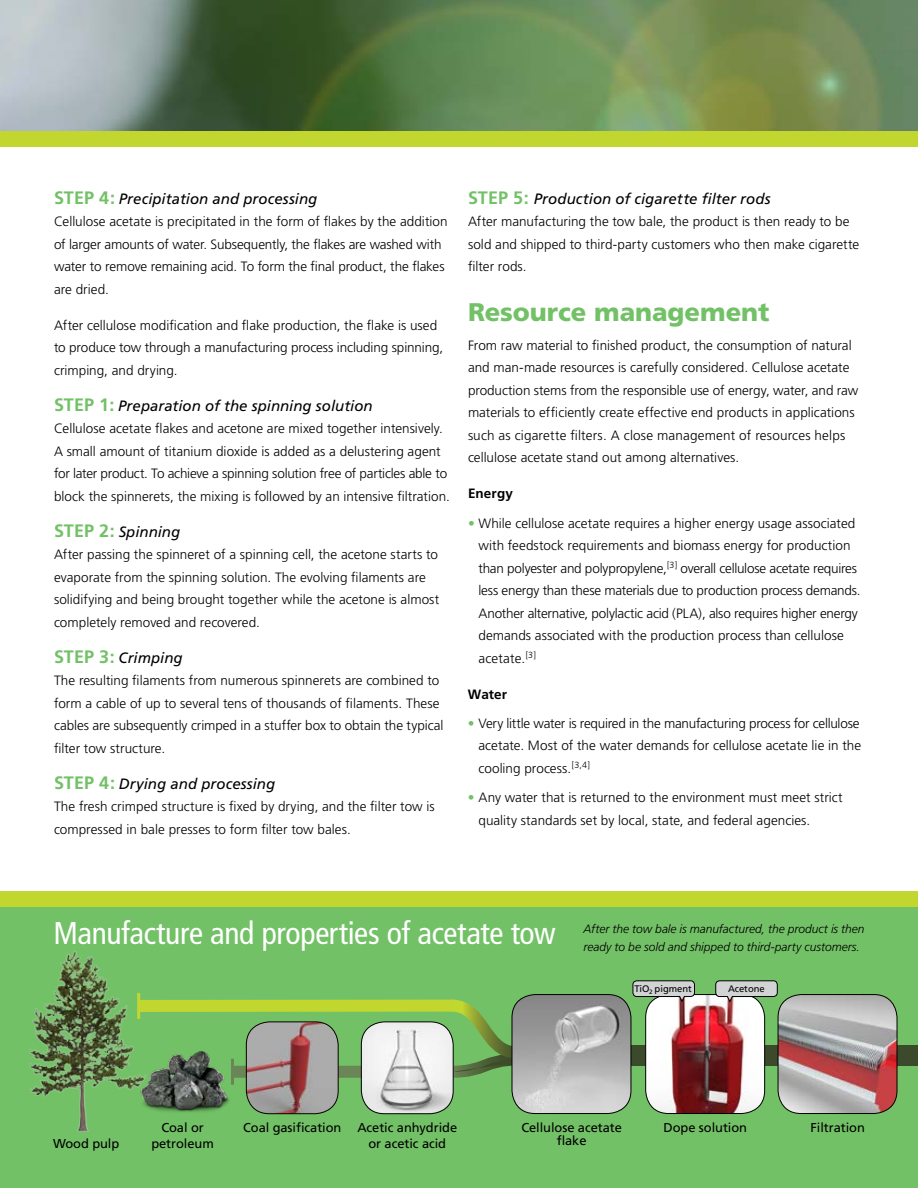
<style>
.page{position:relative;width:918px;height:1188px;background:#fff}
.page>*{position:absolute;margin:0;border:0;box-sizing:border-box;transform-origin:0 0}
.t1{font:condensed 31.5px "Frutiger";letter-spacing:-.01em;color:#fff}
.t2{font:900 25.5px "Frutiger";color:#73c167}
.t3{font:italic 15px "Frutiger";color:#000}
.t4{font:300 13.5px/22.5px "Frutiger";color:#000}
.t5{font:700 13.5px "Frutiger";letter-spacing:.01em;color:#000}
.t6{font:12.9px/15.5px "Frutiger";letter-spacing:-.005em;color:#000;text-align:center}
.t7{font:italic 300 12px/18px "Frutiger";letter-spacing:-.005em;color:#000}
.t8{font:9.45px "Frutiger";color:#000}
.s1{font-weight:700;font-style:normal;font-size:18px;color:#73c167}
.s2{color:#73c167}
</style>
<div class="page">
<div style="left:0;top:893px;width:918px;height:72px;background:#73c167"></div>
<img style="left:0;top:0;width:918px;height:131px">
<div style="left:0;top:962px;width:918px;height:226px;background:#73c167"></div>
<div style="left:521px;top:1046px;width:397px;height:20px;background:#3a4a2b"></div>
<div style="left:0;top:131px;width:918px;height:15px;background:#c1d72f"></div>
<svg style="left:440px;top:994px;width:90px;height:90px"></svg>
<div style="left:139px;top:1000px;width:314px;height:12px;background:#c1d72f"></div>
<div style="left:232px;top:1066px;width:222px;height:12px;background:#6a8556"></div>
<hr style="left:231px;top:1059px;width:3px;height:26px;background:#6a8556">
<img style="left:156px;top:1051px;width:73px;height:61px">
<img style="left:361px;top:1022px;width:92px;height:92px">
<div style="left:361px;top:1021px;width:93px;height:93px;border:1px solid #000;border-radius:23px"></div>
<img style="left:246px;top:1022px;width:92px;height:92px">
<div style="left:246px;top:1021px;width:93px;height:93px;border:1px solid #000;border-radius:23px"></div>
<img style="left:512px;top:995px;width:119px;height:119px">
<div style="left:512px;top:994px;width:119px;height:120px;border:1px solid #000;border-radius:23px"></div>
<img style="left:778px;top:995px;width:119px;height:119px">
<div style="left:778px;top:994px;width:119px;height:120px;border:1px solid #000;border-radius:23px"></div>
<img style="left:646px;top:996px;width:119px;height:118px">
<div style="left:645px;top:994px;width:120px;height:120px;border:1px solid #000;border-radius:23px"></div>
<svg style="left:632px;top:980px;width:63px;height:23px"></svg>
<svg style="left:715px;top:980px;width:63px;height:23px"></svg>
<div style="left:0;top:891px;width:918px;height:15px;background:#c1d72f"></div>
<img style="left:29px;top:951px;width:127px;height:181px">
<p class="t3" style="left:54px;top:190px;width:265px"><span class="s1">STEP 4:</span> Precipitation and processing</p>
<p class="t4" style="left:54px;top:210px;width:395px">Cellulose acetate is precipitated in the form of flakes by the addition of larger amounts of water. Subsequently, the flakes are washed with water to remove remaining acid. To form the final product, the flakes are dried.</p>
<p class="t4" style="left:54px;top:314px;width:391px">After cellulose modification and flake production, the flake is used to produce tow through a manufacturing process including spinning, crimping, and drying.</p>
<p class="t3" style="left:54px;top:397px;width:320px"><span class="s1">STEP 1:</span> Preparation of the spinning solution</p>
<p class="t4" style="left:54px;top:417px;width:397px">Cellulose acetate flakes and acetone are mixed together intensively.<br>A small amount of titanium dioxide is added as a delustering agent for later product. To achieve a spinning solution free of particles able to block the spinnerets, the mixing is followed by an intensive filtration.</p>
<p class="t3" style="left:54px;top:523px;width:128px"><span class="s1">STEP 2:</span> Spinning</p>
<p class="t4" style="left:54px;top:543px;width:387px">After passing the spinneret of a spinning cell, the acetone starts to evaporate from the spinning solution. The evolving filaments are solidifying and being brought together while the acetone is almost completely removed and recovered.</p>
<p class="t3" style="left:54px;top:649px;width:130px"><span class="s1">STEP 3:</span> Crimping</p>
<p class="t4" style="left:54px;top:669px;width:391px">The resulting filaments from numerous spinnerets are combined to form a cable of up to several tens of thousands of filaments. These cables are subsequently crimped in a stuffer box to obtain the typical filter tow structure.</p>
<p class="t3" style="left:54px;top:775px;width:223px"><span class="s1">STEP 4:</span> Drying and processing</p>
<p class="t4" style="left:54px;top:795px;width:382px">The fresh crimped structure is fixed by drying, and the filter tow is compressed in bale presses to form filter tow bales.</p>
<p class="t3" style="left:468px;top:190px;width:304px"><span class="s1">STEP 5:</span> Production of cigarette filter rods</p>
<p class="t4" style="left:468px;top:210px;width:393px">After manufacturing the tow bale, the product is then ready to be sold and shipped to third-party customers who then make cigarette filter rods.</p>
<h2 class="t2" style="left:468px;top:296px;width:303px">Resource management</h2>
<p class="t4" style="left:468px;top:334px;width:392px">From raw material to finished product, the consumption of natural and man-made resources is carefully considered. Cellulose acetate production stems from the responsible use of energy, water, and raw materials to efficiently create effective end products in applications such as cigarette filters. A close management of resources helps cellulose acetate stand out among alternatives.</p>
<p class="t5" style="left:468px;top:486px;width:46px">Energy</p>
<p class="t4" style="left:479px;top:512px;width:384px;text-indent:-11px"><span class="s2">•</span> While cellulose acetate requires a higher energy usage associated with feedstock requirements and biomass energy for production than polyester and polypropylene,<sup>[3]</sup> overall cellulose acetate requires less energy than these materials due to production process demands.<br>Another alternative, polylactic acid (PLA), also requires higher energy demands associated with the production process than cellulose acetate.<sup>[3]</sup></p>
<p class="t5" style="left:468px;top:686px;width:41px">Water</p>
<p class="t4" style="left:479px;top:712px;width:384px;text-align:justify;text-indent:-11px"><span class="s2">•</span> Very little water is required in the manufacturing process for cellulose acetate. Most of the water demands for cellulose acetate lie in the cooling process.<sup>[3,4]</sup></p>
<p class="t4" style="left:479px;top:786px;width:366px;text-indent:-11px"><span class="s2">•</span> Any water that is returned to the environment must meet strict quality standards set by local, state, and federal agencies.</p>
<h1 class="t1" style="left:54px;top:915px;width:504px">Manufacture and properties of acetate tow</h1>
<p class="t7" style="left:583px;top:920px;width:283px">After the tow bale is manufactured, the product is then ready to be sold and shipped to third-party customers.</p>
<p class="t8" style="left:634px;top:983px;width:59px">TiO<sub>2</sub> pigment</p>
<p class="t8" style="left:728px;top:983px;width:38px">Acetone</p>
<p class="t6" style="left:53px;top:1136px;width:68px">Wood pulp</p>
<p class="t6" style="left:151px;top:1120px;width:64px">Coal or petroleum</p>
<p class="t6" style="left:521px;top:1121px;width:102px;line-height:12.9px">Cellulose acetate flake</p>
<p class="t6" style="left:664px;top:1120px;width:85px">Dope solution</p>
<p class="t6" style="left:810px;top:1120px;width:56px">Filtration</p>
<p class="t6" style="left:243px;top:1120px;width:100px">Coal gasification</p>
<p class="t6" style="left:357px;top:1120px;width:101px">Acetic anhydride or acetic acid</p>
</div>
